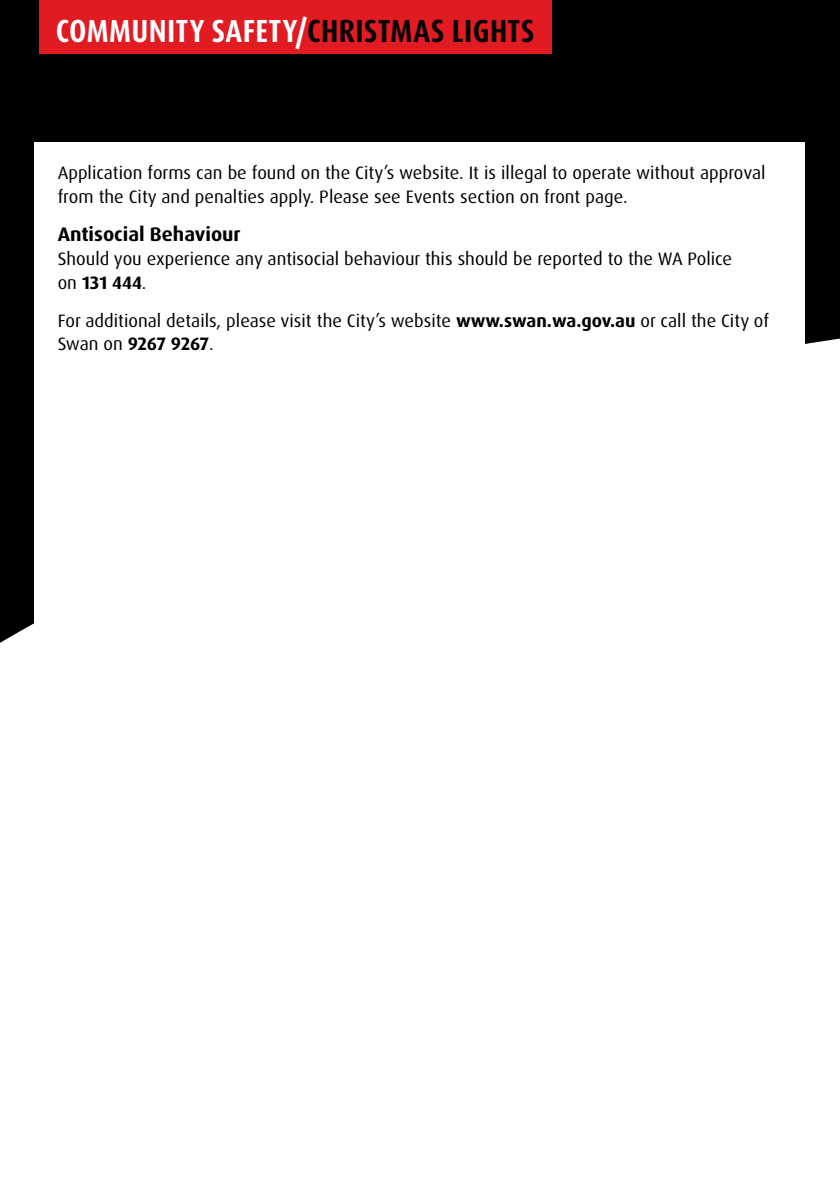
<style>
.page{position:relative;width:840px;height:1191px;background:#fff}
.page>*{position:absolute;margin:0;border:0;box-sizing:border-box;transform-origin:0 0}
.t1{font:700 condensed 32px "Dax OT";letter-spacing:.01em;color:#fff}
.t2{font:700 19.6px "Dax OT";color:#000}
.t3{font:18px/23.8px "Dax OT";color:#000}
.s1{color:#000}
.s2{font-weight:700}
</style>
<div class="page">
<div style="left:0;top:0;width:839px;height:777px;background:#000"></div>
<svg style="left:0;top:335px;width:839px;height:442px;fill:#fff"></svg>
<div style="left:39px;top:0;width:512px;height:53px;background:#e11b22"></div>
<div style="left:35px;top:143px;width:769px;height:976px;background:#fff"></div>
<h1 class="t1" style="left:56px;top:11px;width:479px">COMMUNITY SAFETY/<span class="s1">CHRISTMAS LIGHTS</span></h1>
<p class="t3" style="left:58px;top:161px;width:709px">Application forms can be found on the City’s website. It is illegal to operate without approval from the City and penalties apply. Please see Events section on front page.</p>
<p class="t2" style="left:58px;top:222px;width:184px">Antisocial Behaviour</p>
<p class="t3" style="left:58px;top:247px;width:675px">Should you experience any antisocial behaviour this should be reported to the WA Police on <span class="s2">131 444</span>.</p>
<p class="t3" style="left:58px;top:309px;width:712px">For additional details, please visit the City’s website <span class="s2">www.swan.wa.gov.au</span> or call the City of<br>Swan on <span class="s2">9267 9267</span>.</p>
</div>
